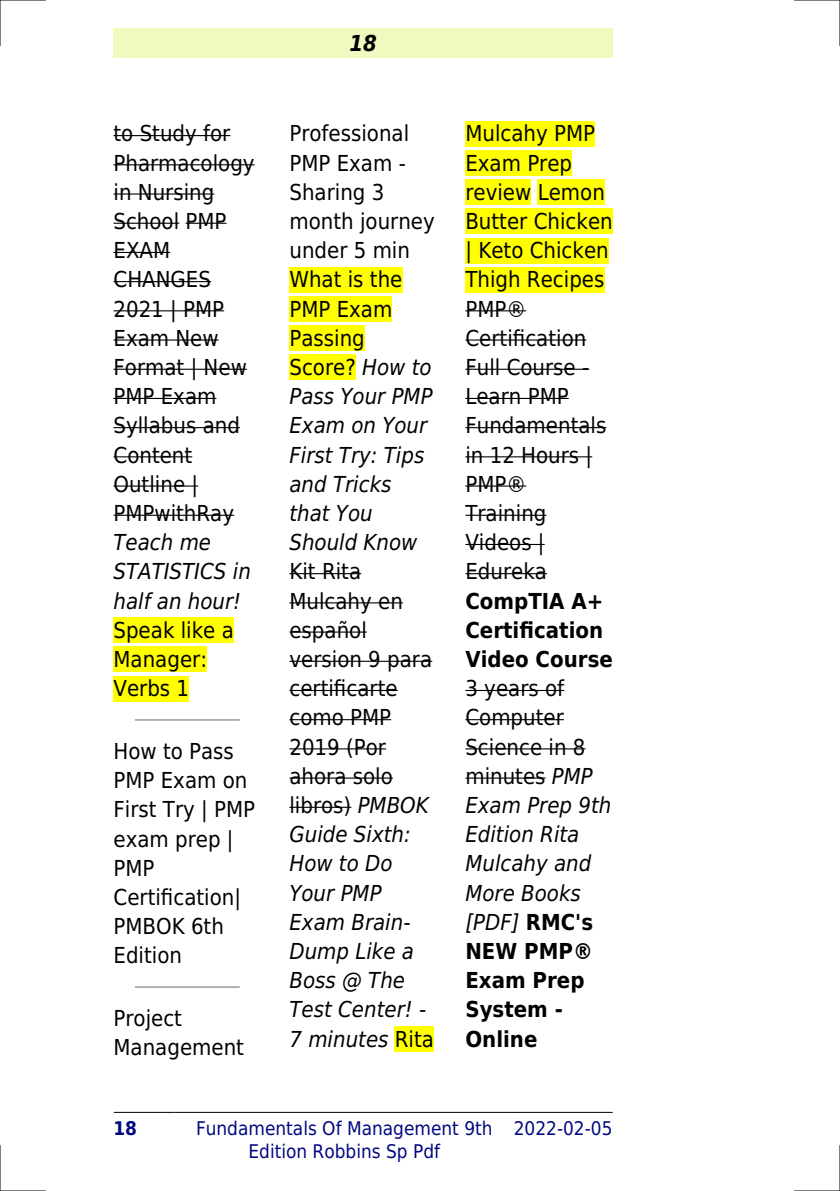
<style>
.page{position:relative;width:840px;height:1191px;background:#fff}
.page>*{position:absolute;margin:0;border:0;box-sizing:border-box;transform-origin:0 0}
.t1{font:22px/29.2px "DejaVu Sans Condensed";color:#000}
.t2{font:italic 22px/29.2px "DejaVu Sans Condensed";color:#000}
.t3{font:700 22px/29.2px "DejaVu Sans Condensed";color:#000}
.t4{font:italic 700 22px "DejaVu Sans Condensed";color:#000}
.t5{font:18.8px/22.6px "DejaVu Sans Condensed";color:#000880;text-align:center}
.t6{font:700 18.8px "DejaVu Sans Condensed";color:#000880}
.s1{font-style:italic}
.s2{font-style:normal}
.s3{font-weight:700;font-style:normal}
</style>
<div class="page">
<div style="left:113px;top:28px;width:499px;height:30px;background:#effbbe"></div>
<hr style="left:114px;top:1112px;width:60px;height:1px;background:#000">
<hr style="left:175px;top:1112px;width:338px;height:1px;background:#000">
<hr style="left:514px;top:1112px;width:98px;height:1px;background:#000">
<hr style="left:113px;top:135px;width:117px;height:1px;background:#000">
<hr style="left:113px;top:164px;width:141px;height:1px;background:#000">
<hr style="left:113px;top:193px;width:101px;height:2px;background:#000">
<hr style="left:113px;top:223px;width:66px;height:1px;background:#000">
<hr style="left:185px;top:223px;width:41px;height:1px;background:#000">
<hr style="left:113px;top:252px;width:57px;height:1px;background:#000">
<hr style="left:113px;top:281px;width:98px;height:1px;background:#000">
<hr style="left:113px;top:310px;width:111px;height:1px;background:#000">
<hr style="left:113px;top:339px;width:105px;height:1px;background:#000">
<hr style="left:113px;top:369px;width:134px;height:1px;background:#000">
<hr style="left:113px;top:398px;width:103px;height:1px;background:#000">
<hr style="left:113px;top:427px;width:127px;height:1px;background:#000">
<hr style="left:113px;top:456px;width:79px;height:1px;background:#000">
<hr style="left:113px;top:485px;width:85px;height:1px;background:#000">
<hr style="left:113px;top:515px;width:121px;height:1px;background:#000">
<div style="left:113px;top:617px;width:121px;height:26px;background:#ff0"></div>
<div style="left:113px;top:646px;width:94px;height:26px;background:#ff0"></div>
<div style="left:113px;top:676px;width:76px;height:25px;background:#ff0"></div>
<hr style="left:135px;top:719px;width:104px;height:1px;background:#999">
<hr style="left:135px;top:986px;width:104px;height:1px;background:#999">
<div style="left:289px;top:267px;width:113px;height:25px;background:#ff0"></div>
<div style="left:289px;top:296px;width:103px;height:26px;background:#ff0"></div>
<div style="left:289px;top:325px;width:75px;height:26px;background:#ff0"></div>
<div style="left:289px;top:354px;width:67px;height:26px;background:#ff0"></div>
<hr style="left:289px;top:573px;width:72px;height:1px;background:#000">
<hr style="left:289px;top:602px;width:114px;height:1px;background:#000">
<hr style="left:289px;top:631px;width:77px;height:1px;background:#000">
<hr style="left:289px;top:660px;width:143px;height:2px;background:#000">
<hr style="left:289px;top:690px;width:108px;height:1px;background:#000">
<hr style="left:289px;top:719px;width:102px;height:1px;background:#000">
<hr style="left:289px;top:748px;width:97px;height:1px;background:#000">
<hr style="left:289px;top:777px;width:103px;height:1px;background:#000">
<hr style="left:289px;top:806px;width:62px;height:2px;background:#000">
<div style="left:394px;top:1026px;width:40px;height:25px;background:#ff0"></div>
<div style="left:465px;top:121px;width:129px;height:25px;background:#ff0"></div>
<div style="left:465px;top:150px;width:107px;height:26px;background:#ff0"></div>
<div style="left:465px;top:179px;width:66px;height:26px;background:#ff0"></div>
<div style="left:537px;top:179px;width:67px;height:26px;background:#ff0"></div>
<div style="left:465px;top:208px;width:147px;height:26px;background:#ff0"></div>
<div style="left:465px;top:238px;width:143px;height:25px;background:#ff0"></div>
<div style="left:465px;top:267px;width:139px;height:25px;background:#ff0"></div>
<hr style="left:465px;top:310px;width:61px;height:1px;background:#000">
<hr style="left:465px;top:339px;width:121px;height:1px;background:#000">
<hr style="left:465px;top:369px;width:124px;height:1px;background:#000">
<hr style="left:465px;top:398px;width:103px;height:1px;background:#000">
<hr style="left:465px;top:427px;width:141px;height:1px;background:#000">
<hr style="left:465px;top:456px;width:127px;height:1px;background:#000">
<hr style="left:465px;top:485px;width:61px;height:1px;background:#000">
<hr style="left:465px;top:515px;width:81px;height:1px;background:#000">
<hr style="left:465px;top:544px;width:79px;height:1px;background:#000">
<hr style="left:465px;top:573px;width:81px;height:1px;background:#000">
<hr style="left:465px;top:690px;width:99px;height:1px;background:#000">
<hr style="left:465px;top:719px;width:98px;height:1px;background:#000">
<hr style="left:465px;top:748px;width:120px;height:1px;background:#000">
<hr style="left:465px;top:777px;width:80px;height:1px;background:#000">
<hr style="left:0;top:0;width:45px;height:1px;background:#000">
<hr style="left:794px;top:0;width:45px;height:1px;background:#000">
<hr style="left:0;top:1190px;width:45px;height:1px;background:#000">
<hr style="left:794px;top:1190px;width:45px;height:1px;background:#000">
<hr style="left:0;top:0;width:1px;height:45px;background:#000">
<hr style="left:0;top:1145px;width:1px;height:46px;background:#000">
<hr style="left:839px;top:0;width:1px;height:45px;background:#000">
<hr style="left:839px;top:1145px;width:1px;height:46px;background:#000">
<p class="t1" style="left:113px;top:119px;width:142px">to Study for<br>Pharmacology in Nursing<br>School PMP<br>EXAM<br>CHANGES<br>2021 | PMP<br>Exam New<br>Format | New<br>PMP Exam<br>Syllabus and<br>Content<br>Outline |<br>PMPwithRay</p>
<p class="t2" style="left:113px;top:528px;width:139px">Teach me<br>STATISTICS in half an hour!</p>
<p class="t1" style="left:113px;top:615px;width:122px">Speak like a<br>Manager:<br>Verbs 1</p>
<p class="t1" style="left:113px;top:736px;width:143px">How to Pass<br>PMP Exam on<br>First Try | PMP exam prep |<br>PMP<br>Certification|<br>PMBOK 6th<br>Edition</p>
<p class="t1" style="left:113px;top:1003px;width:132px">Project<br>Management</p>
<p class="t4" style="left:349px;top:30px;width:29px">18</p>
<p class="t1" style="left:289px;top:119px;width:147px">Professional<br>PMP Exam -<br>Sharing 3 month journey under 5 min<br>What is the<br>PMP Exam<br>Passing<br>Score? <span class="s1">How to<br>Pass Your PMP<br>Exam on Your<br>First Try: Tips and Tricks that You<br>Should Know</span></p>
<p class="t1" style="left:289px;top:557px;width:146px">Kit Rita<br>Mulcahy en español version 9 para certificarte como PMP<br>2019 (Por ahora solo libros) <span class="s1">PMBOK<br>Guide Sixth:<br>How to Do<br>Your PMP<br>Exam Brain-<br>Dump Like a<br>Boss @ The<br>Test Center! -<br>7 minutes</span> Rita</p>
<p class="t1" style="left:465px;top:119px;width:149px">Mulcahy PMP<br>Exam Prep review Lemon<br>Butter Chicken | Keto Chicken<br>Thigh Recipes<br>PMP®<br>Certification<br>Full Course -<br>Learn PMP<br>Fundamentals in 12 Hours |<br>PMP®<br>Training<br>Videos |<br>Edureka</p>
<p class="t3" style="left:465px;top:586px;width:149px">CompTIA A+<br>Certification<br>Video Course</p>
<p class="t2" style="left:465px;top:674px;width:147px"><span class="s2">3 years of<br>Computer<br>Science in 8 minutes</span> PMP<br>Exam Prep 9th<br>Edition Rita<br>Mulcahy and<br>More Books [PDF] <span class="s3">RMC's<br>NEW PMP®<br>Exam Prep<br>System -<br>Online</span></p>
<p class="t6" style="left:113px;top:1117px;width:25px">18</p>
<p class="t5" style="left:196px;top:1117px;width:298px">Fundamentals Of Management 9th<br>Edition Robbins Sp Pdf</p>
<p class="t5" style="left:513px;top:1117px;width:100px">2022-02-05</p>
</div>
